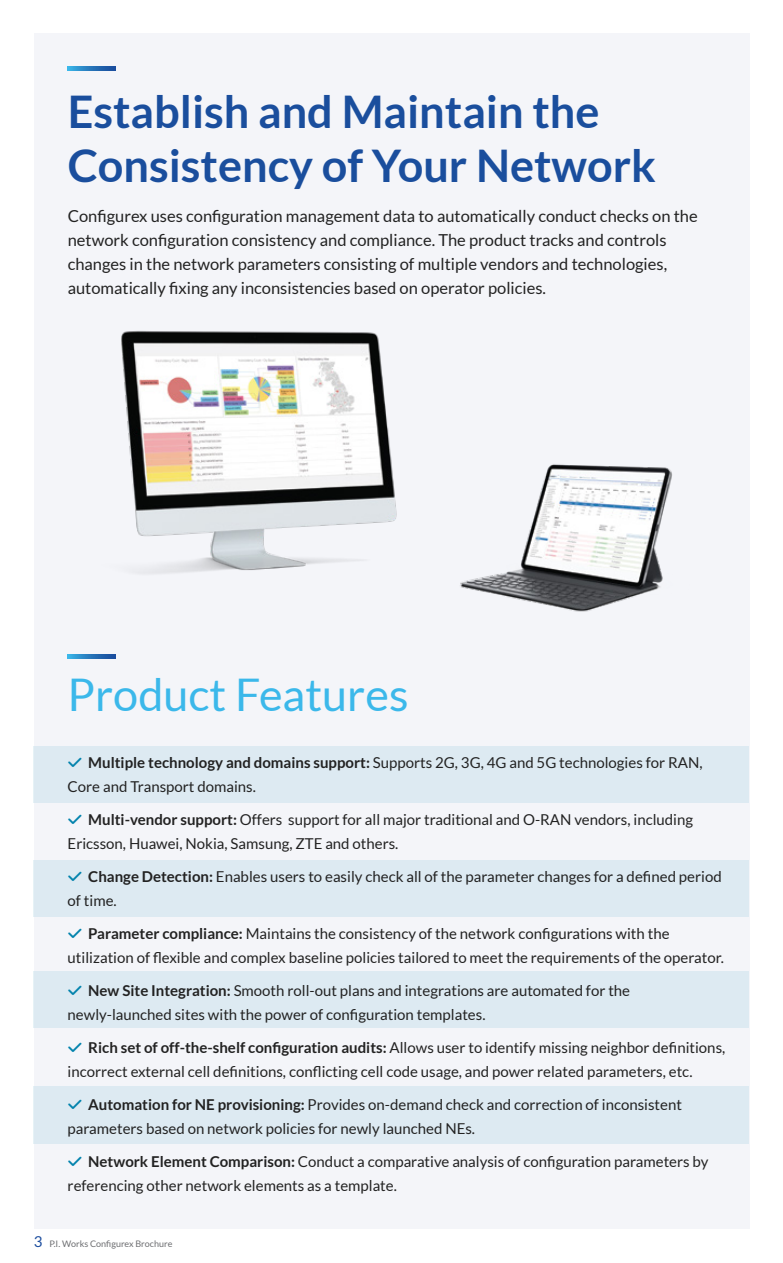
<style>
.page{position:relative;width:783px;height:1263px;background:#fff}
.page>*{position:absolute;margin:0;border:0;box-sizing:border-box;transform-origin:0 0}
.t1{font:700 45px/54px "Lato";color:#1a4e9d}
.t2{font:45px "Lato";color:#3bb8ea}
.t3{font:16.5px/24px "Lato";color:#222}
.t4{font:15px/24px "Lato";color:#222}
.t5{font:9px "Lato";color:#6d6e71}
.s1{font-weight:700}
.s2{font-size:15px;color:#1c4d9e}
</style>
<div class="page">
<div style="left:34px;top:33px;width:715px;height:1196px;background:#f4f5f9"></div>
<div style="left:34px;top:746px;width:715px;height:56px;background:#ddeaf2"></div>
<div style="left:34px;top:860px;width:715px;height:57px;background:#ddeaf2"></div>
<div style="left:34px;top:971px;width:715px;height:56px;background:#ddeaf2"></div>
<div style="left:34px;top:1086px;width:715px;height:58px;background:#ddeaf2"></div>
<svg style="left:68px;top:67px;width:48px;height:4px"></svg>
<svg style="left:68px;top:654px;width:48px;height:5px"></svg>
<img style="left:121px;top:331px;width:276px;height:243px">
<img style="left:460px;top:464px;width:212px;height:148px">
<h1 class="t1" style="left:68px;top:84px;width:589px">Establish and Maintain the<br>Consistency of Your Network</h1>
<p class="t3" style="left:68px;top:204px;width:631px">Configurex uses configuration management data to automatically conduct checks on the network configuration consistency and compliance. The product tracks and controls changes in the network parameters consisting of multiple vendors and technologies, automatically fixing any inconsistencies based on operator policies.</p>
<h1 class="t2" style="left:68px;top:670px;width:342px">Product Features</h1>
<p class="t4" style="left:68px;top:751px;width:636px;text-indent:21px"><span class="s1">Multiple technology and domains support:</span> Supports 2G, 3G, 4G and 5G technologies for RAN,<br>Core and Transport domains.</p>
<p class="t4" style="left:68px;top:808px;width:626px;text-indent:21px"><span class="s1">Multi-vendor support:</span> Offers support for all major traditional and O-RAN vendors, including<br>Ericsson, Huawei, Nokia, Samsung, ZTE and others.</p>
<p class="t4" style="left:68px;top:865px;width:655px;text-indent:21px"><span class="s1">Change Detection:</span> Enables users to easily check all of the parameter changes for a defined period of time.</p>
<p class="t4" style="left:68px;top:922px;width:657px;text-indent:21px"><span class="s1">Parameter compliance:</span> Maintains the consistency of the network configurations with the utilization of flexible and complex baseline policies tailored to meet the requirements of the operator.</p>
<p class="t4" style="left:68px;top:979px;width:564px;text-indent:21px"><span class="s1">New Site Integration:</span> Smooth roll-out plans and integrations are automated for the newly-launched sites with the power of configuration templates.</p>
<p class="t4" style="left:68px;top:1036px;width:659px;text-indent:21px"><span class="s1">Rich set of off-the-shelf configuration audits:</span> Allows user to identify missing neighbor definitions, incorrect external cell definitions, conflicting cell code usage, and power related parameters, etc.</p>
<p class="t4" style="left:68px;top:1093px;width:615px;text-indent:21px"><span class="s1">Automation for NE provisioning:</span> Provides on-demand check and correction of inconsistent parameters based on network policies for newly launched NEs.</p>
<p class="t4" style="left:68px;top:1150px;width:642px;text-indent:21px"><span class="s1">Network Element Comparison:</span> Conduct a comparative analysis of configuration parameters by referencing other network elements as a template.</p>
<p class="t5" style="left:34px;top:1239px;width:140px"><span class="s2">3</span> P.I. Works Configurex Brochure</p>
</div>
